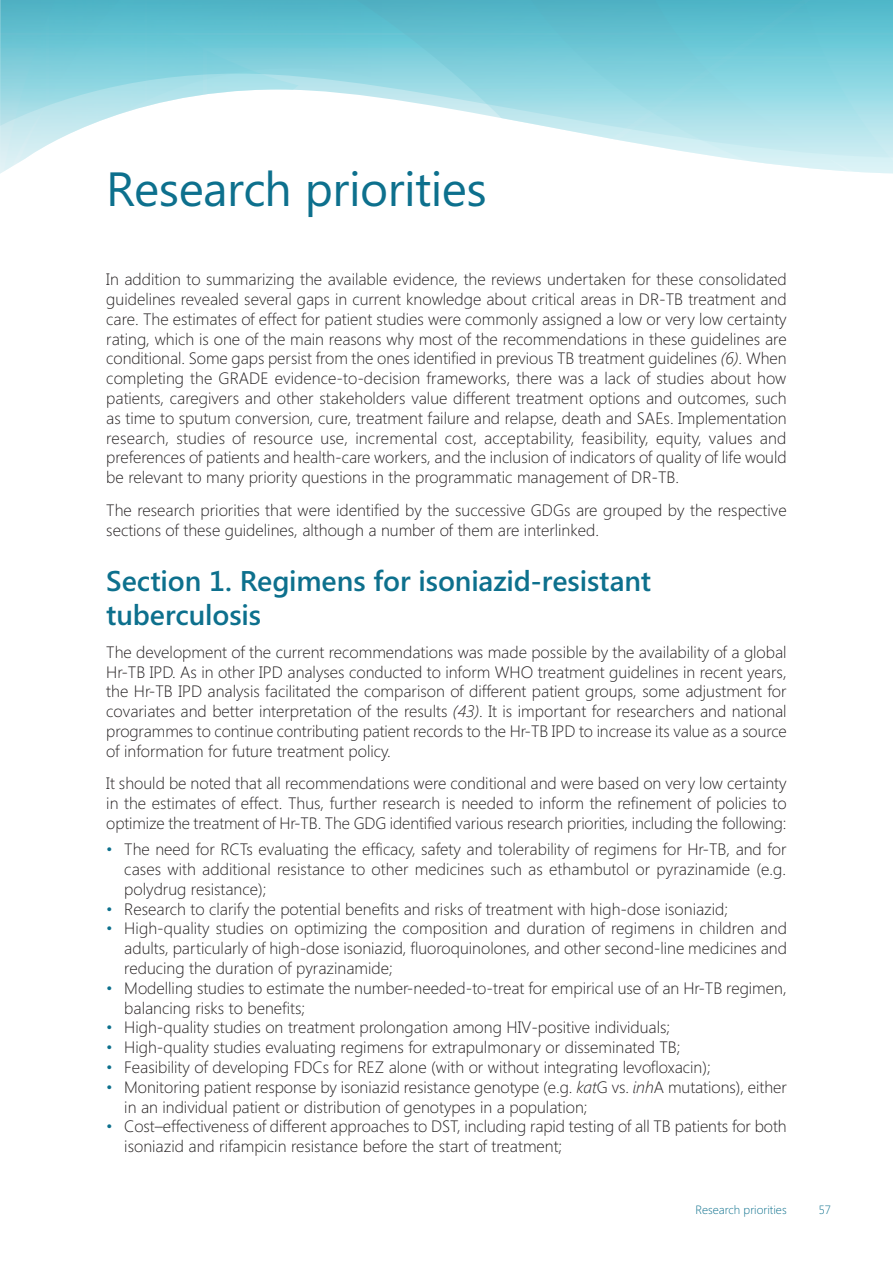
<style>
.page{position:relative;width:893px;height:1263px;background:#fff}
.page>*{position:absolute;margin:0;border:0;box-sizing:border-box;transform-origin:0 0}
.t1{font:48px "Segoe UI";letter-spacing:-.01em;color:#0d708d}
.t2{font:600 28.5px/34.2px "Segoe UI";letter-spacing:-.005em;color:#0d708d}
.t3{font:300 16.5px/19.8px "Segoe UI";color:#231f20;text-align:justify}
.t4{font:300 12px "Segoe UI";color:#0d708d}
.s1{font-style:italic}
.s2{color:#0d708d}
</style>
<div class="page">
<svg style="left:728px;top:158px;width:165px;height:16px"></svg>
<svg style="left:0;top:0;width:893px;height:158px"></svg>
<h1 class="t1" style="left:106px;top:156px;width:382px">Research priorities</h1>
<p class="t3" style="left:106px;top:269px;width:682px">In addition to summarizing the available evidence, the reviews undertaken for these consolidated guidelines revealed several gaps in current knowledge about critical areas in DR-TB treatment and care. The estimates of effect for patient studies were commonly assigned a low or very low certainty rating, which is one of the main reasons why most of the recommendations in these guidelines are conditional. Some gaps persist from the ones identified in previous TB treatment guidelines <span class="s1">(6)</span>. When completing the GRADE evidence-to-decision frameworks, there was a lack of studies about how patients, caregivers and other stakeholders value different treatment options and outcomes, such as time to sputum conversion, cure, treatment failure and relapse, death and SAEs. Implementation research, studies of resource use, incremental cost, acceptability, feasibility, equity, values and preferences of patients and health-care workers, and the inclusion of indicators of quality of life would be relevant to many priority questions in the programmatic management of DR-TB.</p>
<p class="t3" style="left:106px;top:499px;width:682px">The research priorities that were identified by the successive GDGs are grouped by the respective sections of these guidelines, although a number of them are interlinked.</p>
<h2 class="t2" style="left:106px;top:562px;width:546px">Section 1. Regimens for isoniazid-resistant tuberculosis</h2>
<p class="t3" style="left:106px;top:641px;width:682px">The development of the current recommendations was made possible by the availability of a global Hr-TB IPD. As in other IPD analyses conducted to inform WHO treatment guidelines in recent years, the Hr-TB IPD analysis facilitated the comparison of different patient groups, some adjustment for covariates and better interpretation of the results <span class="s1">(43)</span>. It is important for researchers and national programmes to continue contributing patient records to the Hr-TB IPD to increase its value as a source of information for future treatment policy.</p>
<p class="t3" style="left:106px;top:773px;width:682px">It should be noted that all recommendations were conditional and were based on very low certainty in the estimates of effect. Thus, further research is needed to inform the refinement of policies to optimize the treatment of Hr-TB. The GDG identified various research priorities, including the following:</p>
<p class="t3" style="left:124px;top:839px;width:664px;text-indent:-18px"><span class="s2">•</span> The need for RCTs evaluating the efficacy, safety and tolerability of regimens for Hr-TB, and for cases with additional resistance to other medicines such as ethambutol or pyrazinamide (e.g. polydrug resistance);</p>
<p class="t3" style="left:106px;top:898px;width:623px"><span class="s2">•</span> Research to clarify the potential benefits and risks of treatment with high-dose isoniazid;</p>
<p class="t3" style="left:124px;top:918px;width:664px;text-indent:-18px"><span class="s2">•</span> High-quality studies on optimizing the composition and duration of regimens in children and adults, particularly of high-dose isoniazid, fluoroquinolones, and other second-line medicines and reducing the duration of pyrazinamide;</p>
<p class="t3" style="left:124px;top:977px;width:664px;text-indent:-18px"><span class="s2">•</span> Modelling studies to estimate the number-needed-to-treat for empirical use of an Hr-TB regimen, balancing risks to benefits;</p>
<p class="t3" style="left:106px;top:1017px;width:565px"><span class="s2">•</span> High-quality studies on treatment prolongation among HIV-positive individuals;</p>
<p class="t3" style="left:106px;top:1037px;width:576px"><span class="s2">•</span> High-quality studies evaluating regimens for extrapulmonary or disseminated TB;</p>
<p class="t3" style="left:106px;top:1057px;width:606px"><span class="s2">•</span> Feasibility of developing FDCs for REZ alone (with or without integrating levofloxacin);</p>
<p class="t3" style="left:124px;top:1076px;width:664px;text-indent:-18px"><span class="s2">•</span> Monitoring patient response by isoniazid resistance genotype (e.g. <span class="s1">kat</span>G vs. <span class="s1">inh</span>A mutations), either in an individual patient or distribution of genotypes in a population;</p>
<p class="t3" style="left:124px;top:1116px;width:664px;text-indent:-18px"><span class="s2">•</span> Cost–effectiveness of different approaches to DST, including rapid testing of all TB patients for both isoniazid and rifampicin resistance before the start of treatment;</p>
<p class="t4" style="left:695px;top:1202px;width:93px">Research priorities</p>
<p class="t4" style="left:819px;top:1202px;width:14px">57</p>
</div>
